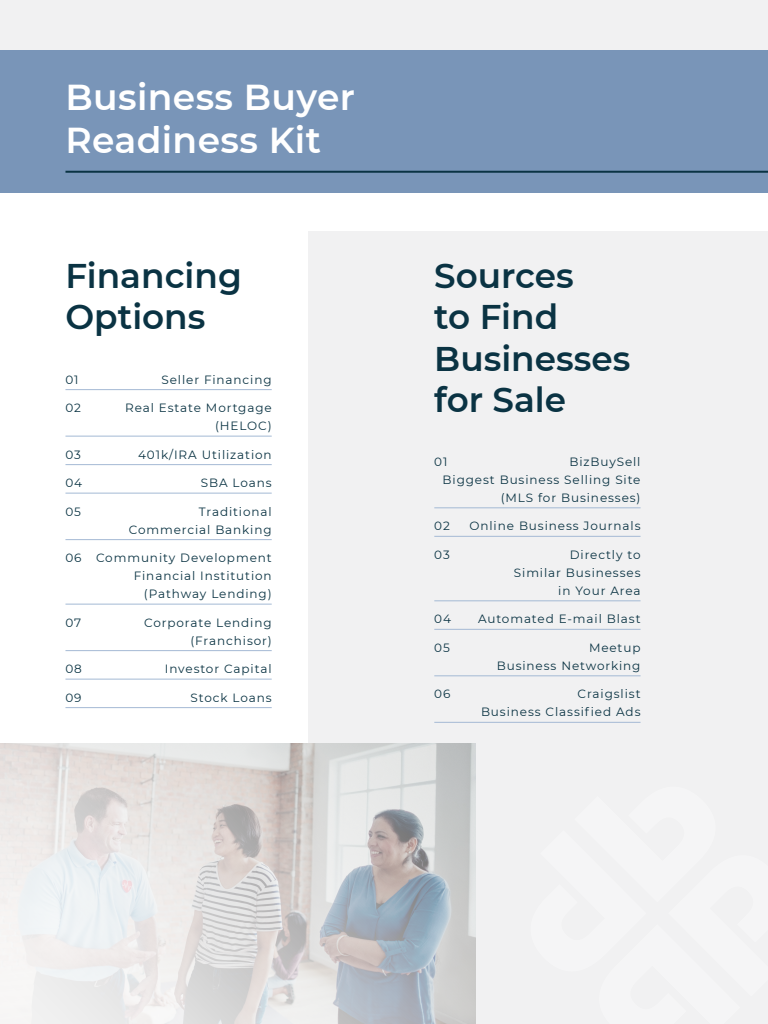
<style>
.page{position:relative;width:768px;height:1024px;background:#fff}
.page>*{position:absolute;margin:0;border:0;box-sizing:border-box;transform-origin:0 0}
.t1{font:600 36px/43.2px "Montserrat";letter-spacing:.01em;color:#fff}
.t2{font:600 34.25px/41.1px "Montserrat";color:#0a3343}
.t3{font:12px/18px "Montserrat";letter-spacing:.075em;color:#0a3343;text-align:right}
</style>
<div class="page">
<div style="left:308px;top:231px;width:460px;height:793px;background:#f1f1f2"></div>
<svg style="left:0;top:744px;width:476px;height:280px"></svg>
<svg style="left:0;top:0;width:768px;height:192px;fill:#7995b8"></svg>
<hr style="left:65px;top:171px;width:703px;height:2px;background:#0a3343">
<hr style="left:65px;top:389px;width:207px;height:1px;background:#a4b9d4">
<hr style="left:65px;top:436px;width:207px;height:1px;background:#a4b9d4">
<hr style="left:65px;top:464px;width:207px;height:1px;background:#a4b9d4">
<hr style="left:65px;top:493px;width:207px;height:1px;background:#a4b9d4">
<hr style="left:65px;top:539px;width:207px;height:1px;background:#a4b9d4">
<hr style="left:65px;top:604px;width:207px;height:1px;background:#a4b9d4">
<hr style="left:65px;top:650px;width:207px;height:1px;background:#a4b9d4">
<hr style="left:65px;top:679px;width:207px;height:1px;background:#a4b9d4">
<hr style="left:65px;top:707px;width:207px;height:1px;background:#a4b9d4">
<hr style="left:434px;top:508px;width:207px;height:1px;background:#a4b9d4">
<hr style="left:434px;top:536px;width:207px;height:1px;background:#a4b9d4">
<hr style="left:434px;top:601px;width:207px;height:1px;background:#a4b9d4">
<hr style="left:434px;top:629px;width:207px;height:1px;background:#a4b9d4">
<hr style="left:434px;top:676px;width:207px;height:1px;background:#a4b9d4">
<hr style="left:434px;top:722px;width:207px;height:1px;background:#a4b9d4">
<h1 class="t1" style="left:65px;top:74px;width:291px">Business Buyer<br>Readiness Kit</h1>
<h2 class="t2" style="left:65px;top:254px;width:178px">Financing<br>Options</h2>
<p class="t3" style="left:65px;top:370px;width:15px">01</p>
<p class="t3" style="left:162px;top:370px;width:112px">Seller Financing</p>
<p class="t3" style="left:65px;top:398px;width:17px">02</p>
<p class="t3" style="left:125px;top:398px;width:148px">Real Estate Mortgage (HELOC)</p>
<p class="t3" style="left:65px;top:445px;width:17px">03</p>
<p class="t3" style="left:138px;top:445px;width:135px">401k/IRA Utilization</p>
<p class="t3" style="left:65px;top:473px;width:18px">04</p>
<p class="t3" style="left:201px;top:473px;width:72px">SBA Loans</p>
<p class="t3" style="left:65px;top:502px;width:17px">05</p>
<p class="t3" style="left:129px;top:502px;width:144px">Traditional<br>Commercial Banking</p>
<p class="t3" style="left:65px;top:548px;width:208px">06 Community Development<br>Financial Institution<br>(Pathway Lending)</p>
<p class="t3" style="left:65px;top:613px;width:17px">07</p>
<p class="t3" style="left:144px;top:613px;width:129px">Corporate Lending (Franchisor)</p>
<p class="t3" style="left:65px;top:659px;width:18px">08</p>
<p class="t3" style="left:165px;top:659px;width:108px">Investor Capital</p>
<p class="t3" style="left:65px;top:688px;width:18px">09</p>
<p class="t3" style="left:191px;top:688px;width:83px">Stock Loans</p>
<h2 class="t2" style="left:434px;top:254px;width:198px">Sources<br>to Find<br>Businesses for Sale</h2>
<p class="t3" style="left:443px;top:452px;width:199px">BizBuySell<br>Biggest Business Selling Site (MLS for Businesses)</p>
<p class="t3" style="left:434px;top:517px;width:17px">02</p>
<p class="t3" style="left:470px;top:517px;width:173px">Online Business Journals</p>
<p class="t3" style="left:434px;top:545px;width:17px">03</p>
<p class="t3" style="left:514px;top:545px;width:128px">Directly to<br>Similar Businesses in Your Area</p>
<p class="t3" style="left:434px;top:610px;width:18px">04</p>
<p class="t3" style="left:478px;top:610px;width:164px">Automated E-mail Blast</p>
<p class="t3" style="left:434px;top:638px;width:17px">05</p>
<p class="t3" style="left:497px;top:638px;width:145px">Meetup<br>Business Networking</p>
<p class="t3" style="left:434px;top:685px;width:18px">06</p>
<p class="t3" style="left:481px;top:685px;width:161px">Craigslist<br>Business Classified Ads</p>
<p class="t3" style="left:434px;top:452px;width:15px">01</p>
</div>
